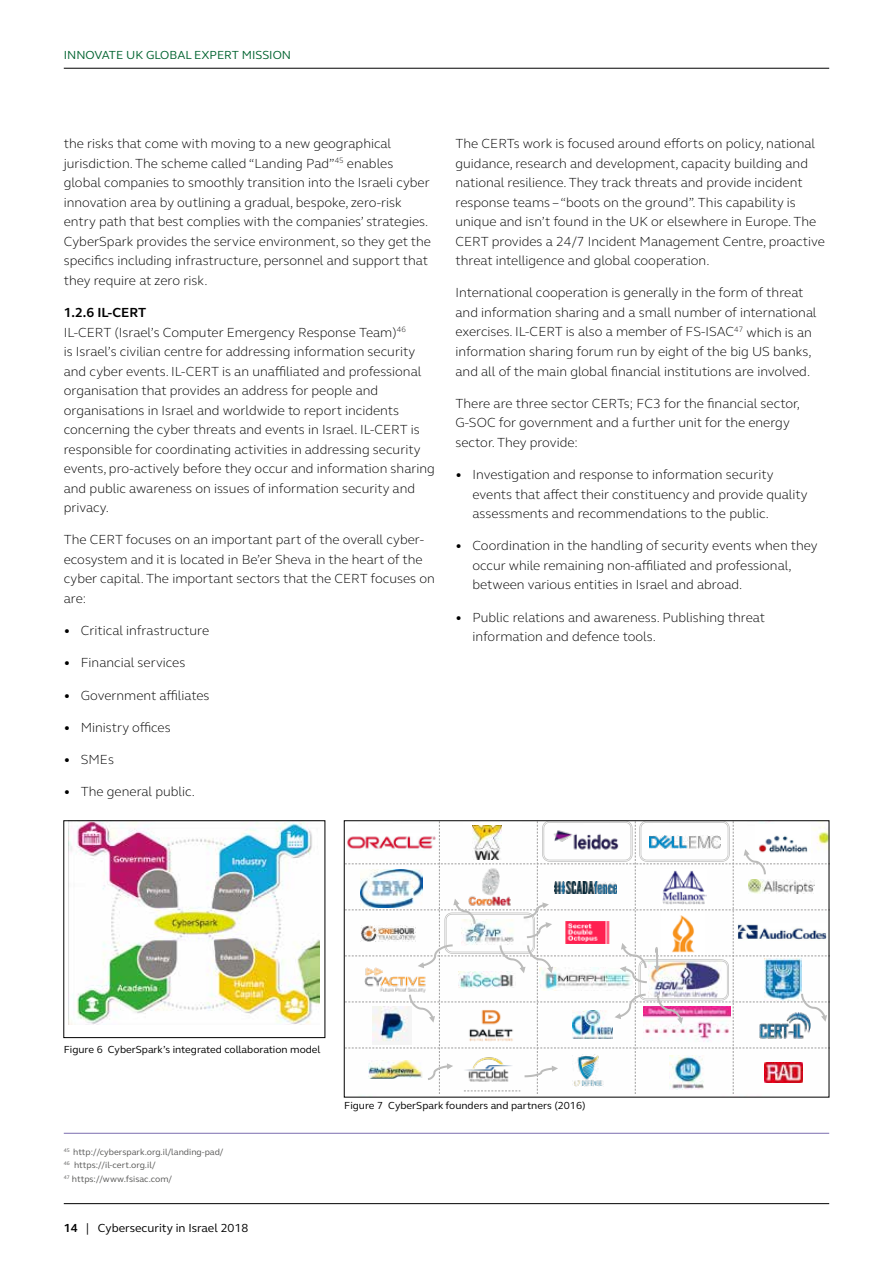
<style>
.page{position:relative;width:893px;height:1263px;background:#fff}
.page>*{position:absolute;margin:0;border:0;box-sizing:border-box;transform-origin:0 0}
.t1{font:300 13.5px/19.5px "FS Elliot";color:#000}
.t2{font:12px "FS Elliot";color:#00632f}
.t3{font:12px "FS Elliot";color:#000}
.t4{font:10.5px "FS Elliot";color:#000}
.t5{font:9px/13.5px "FS Elliot";color:#575756}
.s1{font-weight:700}
</style>
<div class="page">
<hr style="left:64px;top:1203px;width:765px;height:1px;background:#000">
<hr style="left:64px;top:1133px;width:765px;height:1px;background:#7c6eb0">
<hr style="left:64px;top:68px;width:765px;height:1px;background:#000">
<img style="left:69px;top:822px;width:251px;height:202px">
<div style="left:64px;top:820px;width:261px;height:218px;border:1px solid #000"></div>
<img style="left:346px;top:822px;width:481px;height:272px">
<img style="left:573px;top:1055px;width:31px;height:32px">
<img style="left:541px;top:822px;width:88px;height:40px">
<img style="left:650px;top:836px;width:70px;height:12px">
<div style="left:344px;top:820px;width:485px;height:277px;border:1px solid #000"></div>
<p class="t2" style="left:64px;top:47px;width:229px">INNOVATE UK GLOBAL EXPERT MISSION</p>
<p class="t1" style="left:64px;top:134px;width:369px">the risks that come with moving to a new geographical jurisdiction. The scheme called “Landing Pad”<sup>45</sup> enables global companies to smoothly transition into the Israeli cyber innovation area by outlining a gradual, bespoke, zero-risk entry path that best complies with the companies’ strategies.<br>CyberSpark provides the service environment, so they get the specifics including infrastructure, personnel and support that they require at zero risk.</p>
<p class="t1" style="left:64px;top:302px;width:373px"><span class="s1">1.2.6 IL-CERT<br></span>IL-CERT (Israel’s Computer Emergency Response Team)<sup>46<br></sup>is Israel’s civilian centre for addressing information security and cyber events. IL-CERT is an unaffiliated and professional organisation that provides an address for people and organisations in Israel and worldwide to report incidents concerning the cyber threats and events in Israel. IL-CERT is responsible for coordinating activities in addressing security events, pro-actively before they occur and information sharing and public awareness on issues of information security and privacy.</p>
<p class="t1" style="left:64px;top:530px;width:373px">The CERT focuses on an important part of the overall cyber&shy;ecosystem and it is located in Be’er Sheva in the heart of the cyber capital. The important sectors that the CERT focuses on are:</p>
<p class="t1" style="left:64px;top:620px;width:147px">• Critical infrastructure</p>
<p class="t1" style="left:64px;top:653px;width:123px">• Financial services</p>
<p class="t1" style="left:64px;top:685px;width:147px">• Government affiliates</p>
<p class="t1" style="left:64px;top:717px;width:108px">• Ministry offices</p>
<p class="t1" style="left:64px;top:749px;width:52px">• SMEs</p>
<p class="t1" style="left:64px;top:782px;width:133px">• The general public.</p>
<p class="t1" style="left:455px;top:133px;width:371px">The CERTs work is focused around efforts on policy, national guidance, research and development, capacity building and national resilience. They track threats and provide incident response teams – “boots on the ground”. This capability is unique and isn’t found in the UK or elsewhere in Europe. The CERT provides a 24/7 Incident Management Centre, proactive threat intelligence and global cooperation.</p>
<p class="t1" style="left:455px;top:283px;width:363px">International cooperation is generally in the form of threat and information sharing and a small number of international exercises. IL-CERT is also a member of FS-ISAC<sup>47</sup> which is an information sharing forum run by eight of the big US banks, and all of the main global financial institutions are involved.</p>
<p class="t1" style="left:455px;top:393px;width:346px">There are three sector CERTs; FC3 for the financial sector,<br>G-SOC for government and a further unit for the energy sector. They provide:</p>
<p class="t1" style="left:472px;top:464px;width:337px;text-indent:-17px">• Investigation and response to information security events that affect their constituency and provide quality assessments and recommendations to the public.</p>
<p class="t1" style="left:472px;top:536px;width:347px;text-indent:-17px">• Coordination in the handling of security events when they occur while remaining non-affiliated and professional, between various entities in Israel and abroad.</p>
<p class="t1" style="left:472px;top:607px;width:294px;text-indent:-17px">• Public relations and awareness. Publishing threat information and defence tools.</p>
<p class="t4" style="left:64px;top:1043px;width:258px">Figure 6 CyberSpark’s integrated collaboration model</p>
<p class="t5" style="left:64px;top:1145px;width:161px"><sup>45</sup> http://cyberspark.org.il/landing-pad/<br><sup>46</sup> https://il-cert.org.il/<br><sup>47</sup> https://www.fsisac.com/</p>
<p class="t3" style="left:64px;top:1219px;width:186px"><span class="s1">14</span> | Cybersecurity in Israel 2018</p>
<p class="t4" style="left:344px;top:1099px;width:243px">Figure 7 CyberSpark founders and partners (2016)</p>
</div>
